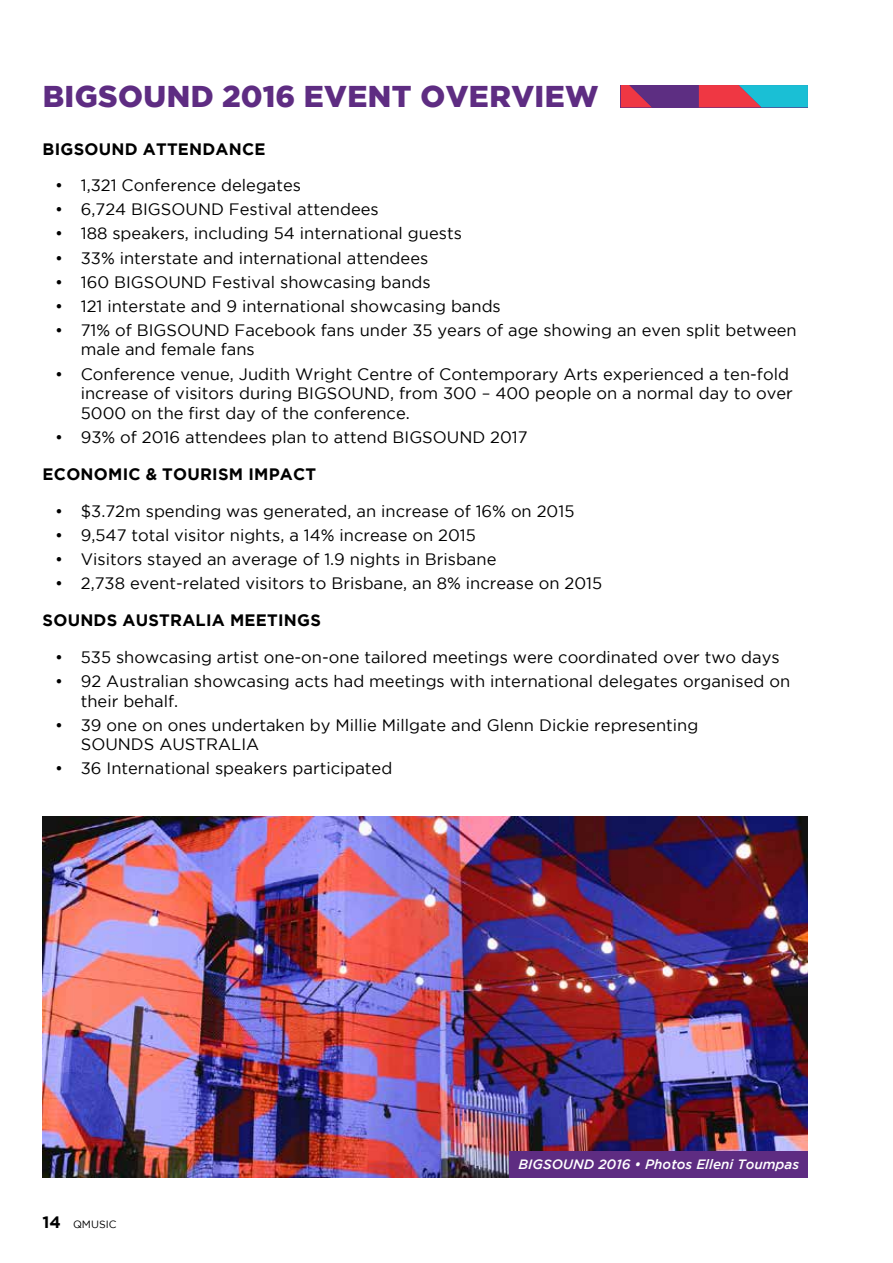
<style>
.page{position:relative;width:893px;height:1263px;background:#fff}
.page>*{position:absolute;margin:0;border:0;box-sizing:border-box;transform-origin:0 0}
.t1{font:900 30px "Gotham";letter-spacing:.015em;color:#5e2c82}
.t2{font:16.5px/19.8px "Gotham";color:#000}
.t3{font:700 16.5px "Gotham";letter-spacing:.015em;color:#000}
.t4{font:italic 500 13.5px "Gotham";color:#fff}
.t5{font:10.5px "Gotham";color:#000}
.s1{font-weight:700;font-size:16.5px}
</style>
<div class="page">
<svg style="left:621px;top:85px;width:187px;height:22px;background:#7e5e84"></svg>
<img style="left:43px;top:817px;width:765px;height:361px">
<div style="left:510px;top:1151px;width:298px;height:27px;background:#5e2c82"></div>
<h1 class="t1" style="left:43px;top:79px;width:557px">BIGSOUND 2016 EVENT OVERVIEW</h1>
<p class="t3" style="left:43px;top:139px;width:224px">BIGSOUND ATTENDANCE</p>
<p class="t2" style="left:55px;top:175px;width:247px">• 1,321 Conference delegates</p>
<p class="t2" style="left:55px;top:199px;width:325px">• 6,724 BIGSOUND Festival attendees</p>
<p class="t2" style="left:55px;top:223px;width:408px">• 188 speakers, including 54 international guests</p>
<p class="t2" style="left:55px;top:247px;width:375px">• 33% interstate and international attendees</p>
<p class="t2" style="left:55px;top:272px;width:377px">• 160 BIGSOUND Festival showcasing bands</p>
<p class="t2" style="left:55px;top:296px;width:447px">• 121 interstate and 9 international showcasing bands</p>
<p class="t2" style="left:81px;top:320px;width:717px;text-indent:-26px">• 71% of BIGSOUND Facebook fans under 35 years of age showing an even split between male and female fans</p>
<p class="t2" style="left:81px;top:364px;width:714px;text-indent:-26px">• Conference venue, Judith Wright Centre of Contemporary Arts experienced a ten-fold increase of visitors during BIGSOUND, from 300 – 400 people on a normal day to over<br>5000 on the first day of the conference.</p>
<p class="t2" style="left:55px;top:427px;width:474px">• 93% of 2016 attendees plan to attend BIGSOUND 2017</p>
<p class="t3" style="left:43px;top:465px;width:275px">ECONOMIC &amp; TOURISM IMPACT</p>
<p class="t2" style="left:55px;top:501px;width:521px">• $3.72m spending was generated, an increase of 16% on 2015</p>
<p class="t2" style="left:55px;top:525px;width:422px">• 9,547 total visitor nights, a 14% increase on 2015</p>
<p class="t2" style="left:55px;top:549px;width:443px">• Visitors stayed an average of 1.9 nights in Brisbane</p>
<p class="t2" style="left:55px;top:573px;width:548px">• 2,738 event-related visitors to Brisbane, an 8% increase on 2015</p>
<p class="t3" style="left:43px;top:610px;width:280px">SOUNDS AUSTRALIA MEETINGS</p>
<p class="t2" style="left:55px;top:647px;width:726px">• 535 showcasing artist one-on-one tailored meetings were coordinated over two days</p>
<p class="t2" style="left:81px;top:671px;width:711px;text-indent:-26px">• 92 Australian showcasing acts had meetings with international delegates organised on their behalf.</p>
<p class="t2" style="left:81px;top:714px;width:619px;text-indent:-26px">• 39 one on ones undertaken by Millie Millgate and Glenn Dickie representing<br>SOUNDS AUSTRALIA</p>
<p class="t2" style="left:55px;top:758px;width:339px">• 36 International speakers participated</p>
<p class="t5" style="left:43px;top:1218px;width:76px"><span class="s1">14</span> QMUSIC</p>
<p class="t4" style="left:519px;top:1157px;width:282px">BIGSOUND 2016 • Photos Elleni Toumpas</p>
</div>
